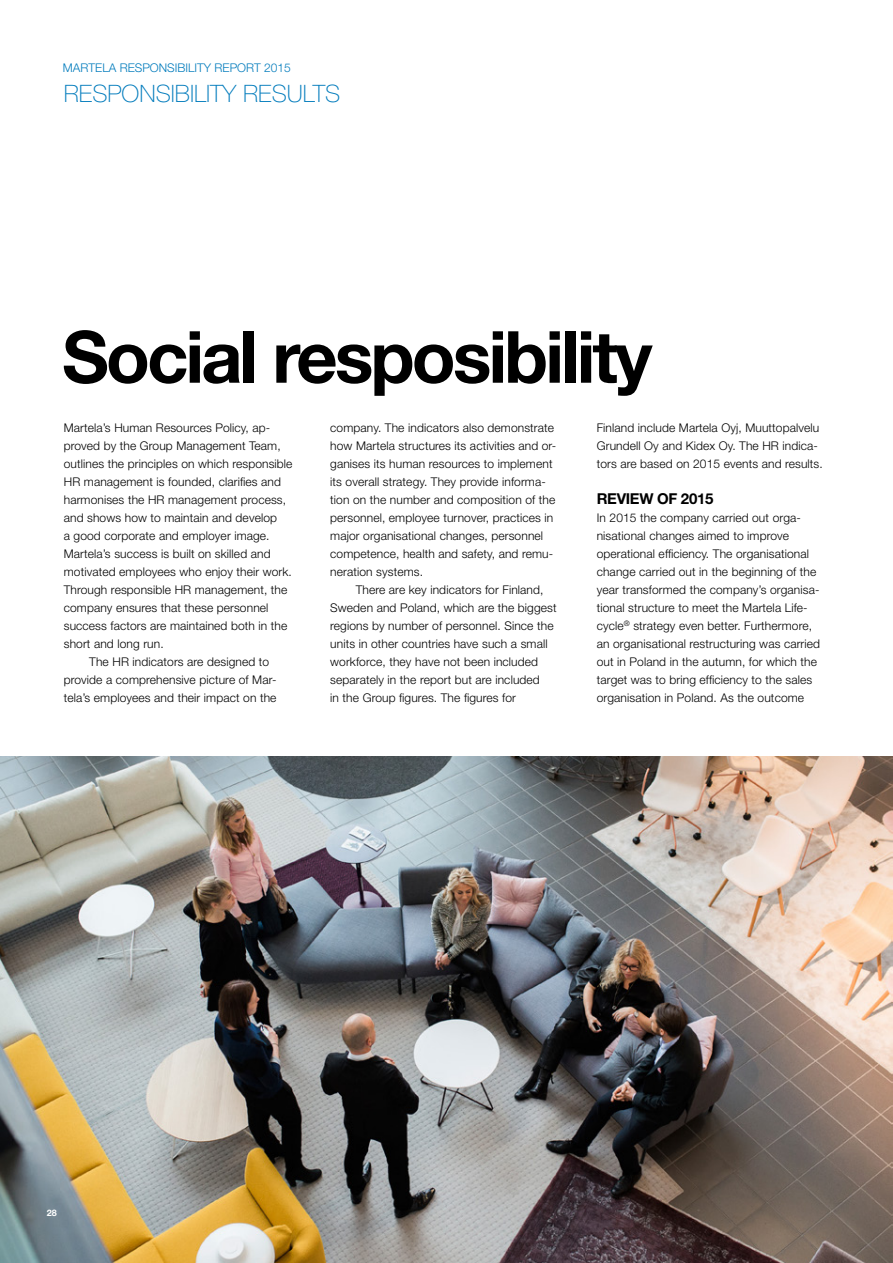
<style>
.page{position:relative;width:893px;height:1263px;background:#fff}
.page>*{position:absolute;margin:0;border:0;box-sizing:border-box;transform-origin:0 0}
.t1{font:700 72px "Helvetica Neue LT Std";letter-spacing:-.04em;color:#000}
.t2{font:100 24px "Helvetica Neue LT Std";color:#007bbc}
.t3{font:700 15px "Helvetica Neue LT Std";letter-spacing:-.02em;color:#000}
.t4{font:300 12px/18px "Helvetica Neue LT Std";letter-spacing:.01em;color:#000}
.t5{font:300 12px "Helvetica Neue LT Std";color:#007bbc}
.t6{font:700 9px "Helvetica Neue LT Std";color:#fff}
</style>
<div class="page">
<img style="left:0;top:756px;width:893px;height:507px">
<p class="t5" style="left:63px;top:61px;width:229px">MARTELA RESPONSIBILITY REPORT 2015</p>
<h2 class="t2" style="left:64px;top:80px;width:278px">RESPONSIBILITY RESULTS</h2>
<h1 class="t1" style="left:62px;top:312px;width:592px">Social resposibility</h1>
<p class="t4" style="left:64px;top:418px;width:208px">Martela’s Human Resources Policy, ap-</p>
<p class="t4" style="left:64px;top:436px;width:218px">proved by the Group Management Team,</p>
<p class="t4" style="left:64px;top:454px;width:230px">outlines the principles on which responsible</p>
<p class="t4" style="left:64px;top:472px;width:219px">HR management is founded, clarifies and</p>
<p class="t4" style="left:64px;top:490px;width:224px">harmonises the HR management process,</p>
<p class="t4" style="left:64px;top:508px;width:215px">and shows how to maintain and develop</p>
<p class="t4" style="left:64px;top:526px;width:205px">a good corporate and employer image.</p>
<p class="t4" style="left:64px;top:544px;width:208px">Martela’s success is built on skilled and</p>
<p class="t4" style="left:64px;top:562px;width:227px">motivated employees who enjoy their work.</p>
<p class="t4" style="left:64px;top:580px;width:225px">Through responsible HR management, the</p>
<p class="t4" style="left:64px;top:598px;width:206px">company ensures that these personnel</p>
<p class="t4" style="left:64px;top:616px;width:225px">success factors are maintained both in the</p>
<p class="t4" style="left:64px;top:634px;width:99px">short and long run.</p>
<p class="t4" style="left:89px;top:652px;width:181px">The HR indicators are designed to</p>
<p class="t4" style="left:64px;top:670px;width:214px">provide a comprehensive picture of Mar-</p>
<p class="t4" style="left:64px;top:688px;width:214px">tela’s employees and their impact on the</p>
<p class="t4" style="left:330px;top:418px;width:227px">company. The indicators also demonstrate how Martela structures its activities and or&shy;ganises its human resources to implement its overall strategy. They provide informa&shy;tion on the number and composition of the personnel, employee turnover, practices in major organisational changes, personnel competence, health and safety, and remu&shy;neration systems.</p>
<p class="t4" style="left:330px;top:580px;width:228px;text-indent:26px">There are key indicators for Finland, Sweden and Poland, which are the biggest regions by number of personnel. Since the units in other countries have such a small workforce, they have not been included separately in the report but are included<br>in the Group figures. The figures for</p>
<p class="t4" style="left:597px;top:418px;width:225px">Finland include Martela Oyj, Muuttopalvelu<br>Grundell Oy and Kidex Oy. The HR indica&shy;tors are based on 2015 events and results.</p>
<p class="t3" style="left:597px;top:489px;width:118px">REVIEW OF 2015</p>
<p class="t4" style="left:597px;top:508px;width:225px">In 2015 the company carried out orga&shy;nisational changes aimed to improve operational efficiency. The organisational change carried out in the beginning of the year transformed the company’s organisa&shy;tional structure to meet the Martela Life&shy;cycle<sup>®</sup> strategy even better. Furthermore, an organisational restructuring was carried out in Poland in the autumn, for which the target was to bring efficiency to the sales organisation in Poland. As the outcome</p>
<p class="t6" style="left:47px;top:1207px;width:12px">28</p>
</div>
